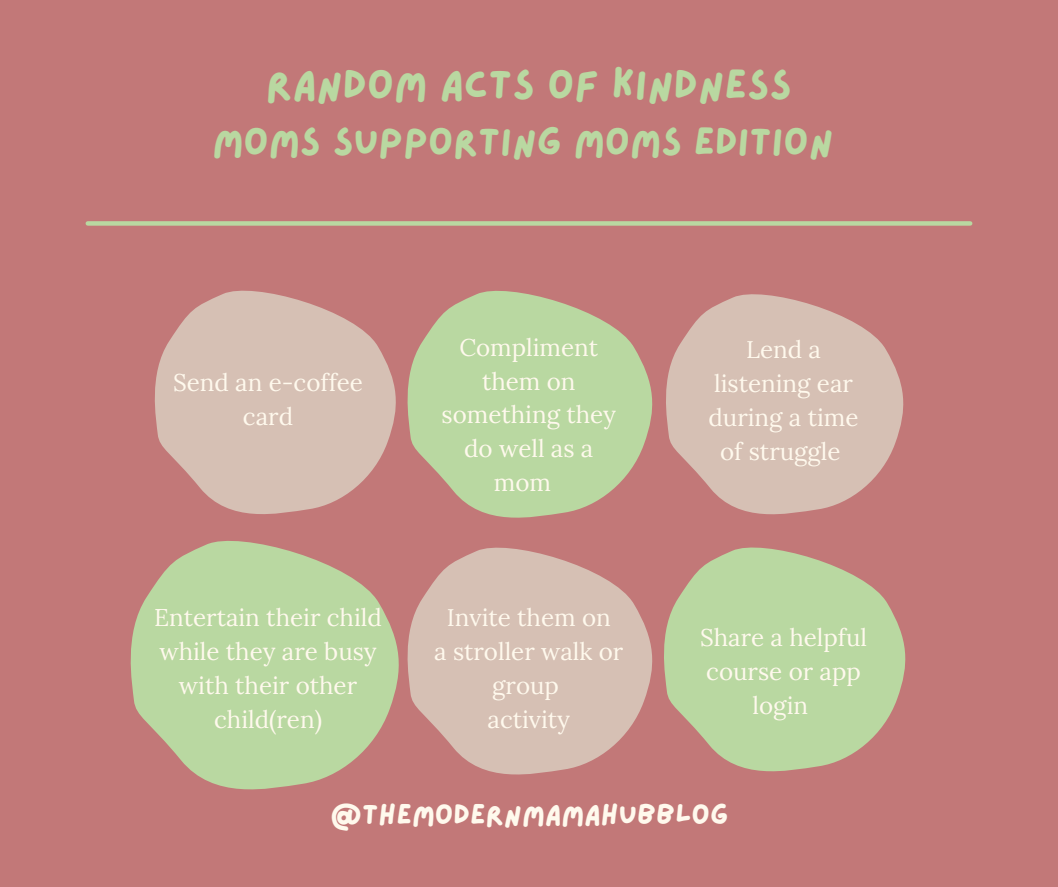
<style>
.page{position:relative;width:1058px;height:887px;background:#fff}
.page>*{position:absolute;margin:0;border:0;box-sizing:border-box;transform-origin:0 0}
.t1{font:41.55px "Lazydog";color:#b9d8a1}
.t2{font:39px "Lazydog";color:#b9d8a1}
.t3{font:28.65px "Lazydog";color:#fff9ed}
.t4{font:24.15px/33.8px "Lora";color:#fff9ed;text-align:center}
</style>
<div class="page">
<div style="left:0;top:0;width:1058px;height:886px;background:#c27878"></div>
<div style="left:88px;top:221px;width:882px;height:5px;background:#b9d8a1"></div>
<svg style="left:407px;top:290px;width:246px;height:228px;fill:#b9d8a1"></svg>
<svg style="left:154px;top:290px;width:242px;height:224px;fill:#d6c0b4"></svg>
<svg style="left:130px;top:540px;width:269px;height:250px;fill:#b9d8a1"></svg>
<svg style="left:407px;top:547px;width:246px;height:228px;fill:#d6c0b4"></svg>
<svg style="left:666px;top:294px;width:238px;height:221px;fill:#d6c0b4"></svg>
<svg style="left:664px;top:547px;width:242px;height:225px;fill:#b9d8a1"></svg>
<h1 class="t1" style="left:266px;top:64px;width:527px">RANDOM ACTS OF KINDNESS</h1>
<h1 class="t2" style="left:212px;top:122px;width:622px">MOMS SUPPORTING MOMS EDITION</h1>
<p class="t4" style="left:173px;top:365px;width:191px">Send an e-coffee card</p>
<p class="t4" style="left:441px;top:330px;width:176px">Compliment them on something they do well as a mom</p>
<p class="t4" style="left:708px;top:332px;width:152px">Lend a listening ear during a time of struggle</p>
<p class="t4" style="left:154px;top:600px;width:229px">Entertain their child while they are busy with their other child(ren)</p>
<p class="t4" style="left:447px;top:600px;width:166px">Invite them on</p>
<p class="t4" style="left:434px;top:634px;width:191px">a stroller walk or group</p>
<p class="t4" style="left:487px;top:702px;width:84px">activity</p>
<p class="t4" style="left:700px;top:620px;width:168px">Share a helpful course or app login</p>
<p class="t3" style="left:330px;top:800px;width:399px">@THEMODERNMAMAHUBBLOG</p>
</div>
